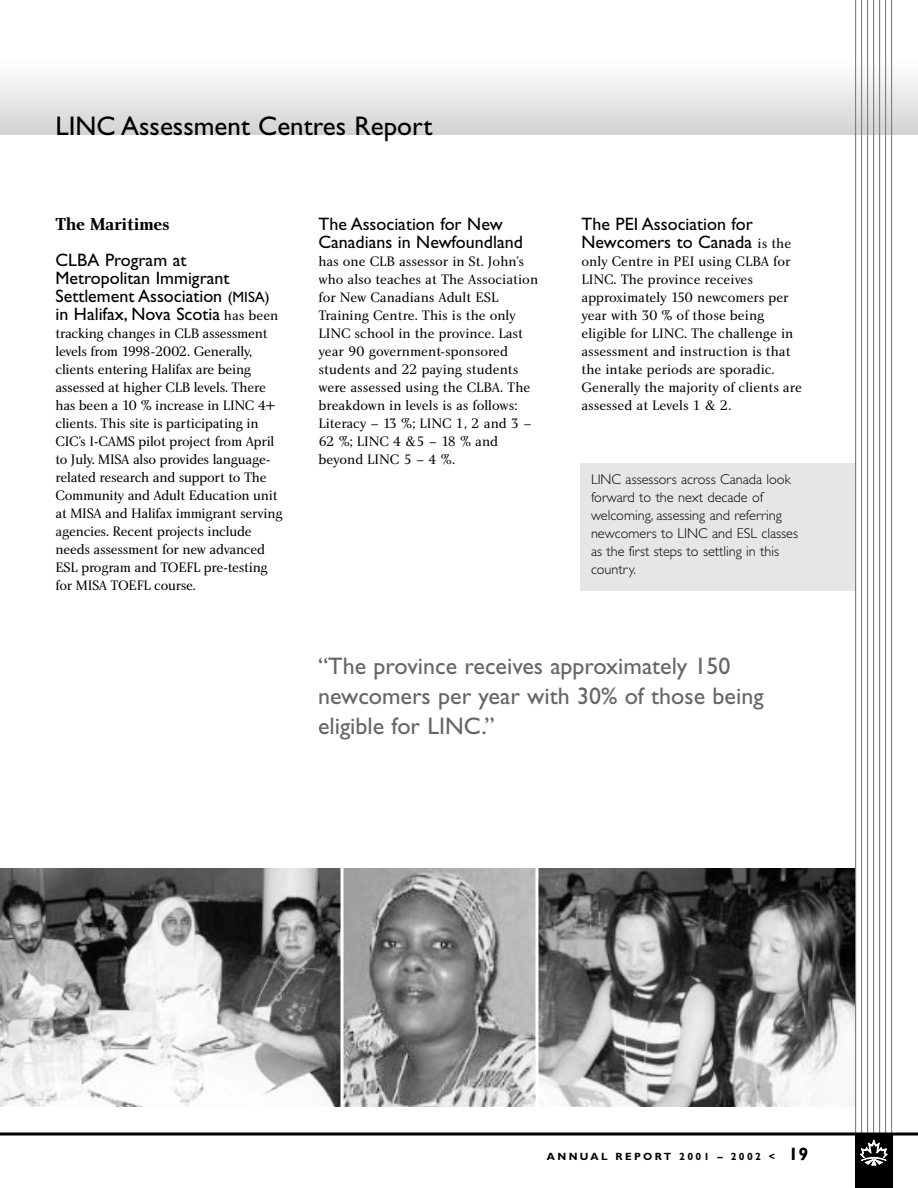
<style>
.page{position:relative;width:918px;height:1188px;background:#fff}
.page>*{position:absolute;margin:0;border:0;box-sizing:border-box;transform-origin:0 0}
.t1{font:27px "Gill Sans";color:#000}
.t2{font:24px/30px "Gill Sans";color:#666}
.t3{font:18px/18px "Gill Sans";color:#000}
.t4{font:18px "Charlotte Bold Plain";letter-spacing:-.02em;color:#000}
.t5{font:14.25px/18px "Charlotte Book Plain";color:#000}
.t6{font:14.25px/18px "Charlotte Book Plain";letter-spacing:-.02em;color:#000}
.t7{font:300 14.25px/18px "Gill Sans";color:#000}
.t8{font:700 10.5px "Gill Sans";letter-spacing:.225em;color:#000}
.s1{font-size:15px}
.s2{font-family:"Charlotte Book Plain";font-size:14.25px}
.s3{font-size:18px}
</style>
<div class="page">
<div style="left:580px;top:464px;width:276px;height:127px;background:#e6e6e6"></div>
<img style="left:538px;top:869px;width:317px;height:238px">
<hr style="left:0;top:67px;width:918px;height:3px;background:#fafafa">
<hr style="left:0;top:70px;width:918px;height:3px;background:#f8f8f8">
<hr style="left:0;top:73px;width:918px;height:3px;background:#f7f7f7">
<hr style="left:0;top:76px;width:918px;height:3px;background:#f5f5f5">
<hr style="left:0;top:79px;width:918px;height:3px;background:#f3f3f3">
<hr style="left:0;top:82px;width:918px;height:3px;background:#f2f2f2">
<hr style="left:0;top:85px;width:918px;height:3px;background:#f0f0f0">
<hr style="left:0;top:88px;width:918px;height:3px;background:#eee">
<hr style="left:0;top:91px;width:918px;height:3px;background:#ececec">
<hr style="left:0;top:94px;width:918px;height:3px;background:#eaeaea">
<hr style="left:0;top:97px;width:918px;height:3px;background:#e9e9e9">
<hr style="left:0;top:100px;width:918px;height:3px;background:#e7e7e7">
<hr style="left:0;top:103px;width:918px;height:3px;background:#e5e5e5">
<hr style="left:0;top:106px;width:918px;height:3px;background:#e3e3e3">
<hr style="left:0;top:109px;width:918px;height:3px;background:#e1e1e1">
<hr style="left:0;top:112px;width:918px;height:3px;background:#dfdfdf">
<hr style="left:0;top:115px;width:918px;height:3px;background:#ddd">
<hr style="left:0;top:118px;width:918px;height:3px;background:#dbdbdb">
<hr style="left:0;top:121px;width:918px;height:3px;background:#dadada">
<hr style="left:0;top:124px;width:918px;height:3px;background:#d8d8d8">
<hr style="left:0;top:127px;width:918px;height:3px;background:#d6d6d6">
<hr style="left:0;top:130px;width:918px;height:3px;background:#d4d4d4">
<hr style="left:0;top:133px;width:918px;height:2px;background:#d2d2d2">
<hr style="left:855px;top:0;width:1px;height:1187px;background:#808080">
<hr style="left:861px;top:0;width:1px;height:1187px;background:#808080">
<hr style="left:867px;top:0;width:1px;height:1187px;background:#808080">
<hr style="left:873px;top:0;width:1px;height:1187px;background:#808080">
<hr style="left:879px;top:0;width:1px;height:1187px;background:#808080">
<hr style="left:885px;top:0;width:1px;height:1187px;background:#808080">
<hr style="left:891px;top:0;width:1px;height:1187px;background:#808080">
<div style="left:855px;top:1134px;width:37px;height:53px;background:#000"></div>
<svg style="left:860px;top:1140px;width:28px;height:26px"></svg>
<svg style="left:0;top:1132px;width:918px;height:4px;background:#3e3e3e"></svg>
<img style="left:344px;top:869px;width:192px;height:238px">
<img style="left:0;top:869px;width:340px;height:238px">
<svg style="left:340px;top:868px;width:4px;height:239px"></svg>
<h1 class="t1" style="left:56px;top:116px;width:378px">LINC Assessment Centres Report</h1>
<p class="t4" style="left:56px;top:218px;width:116px">The Maritimes</p>
<p class="t3" style="left:56px;top:253px;width:224px">CLBA Program at<br>Metropolitan Immigrant<br>Settlement Association <span class="s1">(MISA) </span>in Halifax, Nova Scotia <span class="s2">has been</span></p>
<p class="t6" style="left:56px;top:326px;width:229px">tracking changes in CLB assessment levels from 1998-2002. Generally, clients entering Halifax are being assessed at higher CLB levels. There has been a 10 % increase in LINC 4+ clients. This site is participating in CIC’s I-CAMS pilot project from April to July. MISA also provides language&shy;related research and support to The Community and Adult Education unit at MISA and Halifax immigrant serving agencies. Recent projects include needs assessment for new advanced ESL program and TOEFL pre-testing for MISA TOEFL course.</p>
<p class="t3" style="left:318px;top:217px;width:206px">The Association for New<br>Canadians in Newfoundland</p>
<p class="t5" style="left:318px;top:253px;width:221px">has one CLB assessor in St. John’s who also teaches at The Association for New Canadians Adult ESL<br>Training Centre. This is the only<br>LINC school in the province. Last year 90 government-sponsored students and 22 paying students were assessed using the CLBA. The breakdown in levels is as follows:<br>Literacy – 13 %; LINC 1, 2 and 3 –<br>62 %; LINC 4 &amp;5 – 18 % and beyond LINC 5 – 4 %.</p>
<p class="t3" style="left:582px;top:217px;width:211px">The PEI Association for<br>Newcomers to Canada <span class="s2">is the</span></p>
<p class="t5" style="left:582px;top:253px;width:222px">only Centre in PEI using CLBA for<br>LINC. The province receives approximately 150 newcomers per year with 30 % of those being eligible for LINC. The challenge in assessment and instruction is that the intake periods are sporadic.<br>Generally the majority of clients are assessed at Levels 1 &amp; 2.</p>
<p class="t7" style="left:591px;top:471px;width:209px">LINC assessors across Canada look forward to the next decade of welcoming, assessing and referring newcomers to LINC and ESL classes as the first steps to settling in this country.</p>
<h2 class="t2" style="left:318px;top:653px;width:447px">“The province receives approximately 150 newcomers per year with 30% of those being eligible for LINC.”</h2>
<p class="t8" style="left:547px;top:1153px;width:263px">ANNUAL REPORT 2001 – 2002 &lt; <span class="s3">19</span></p>
</div>
